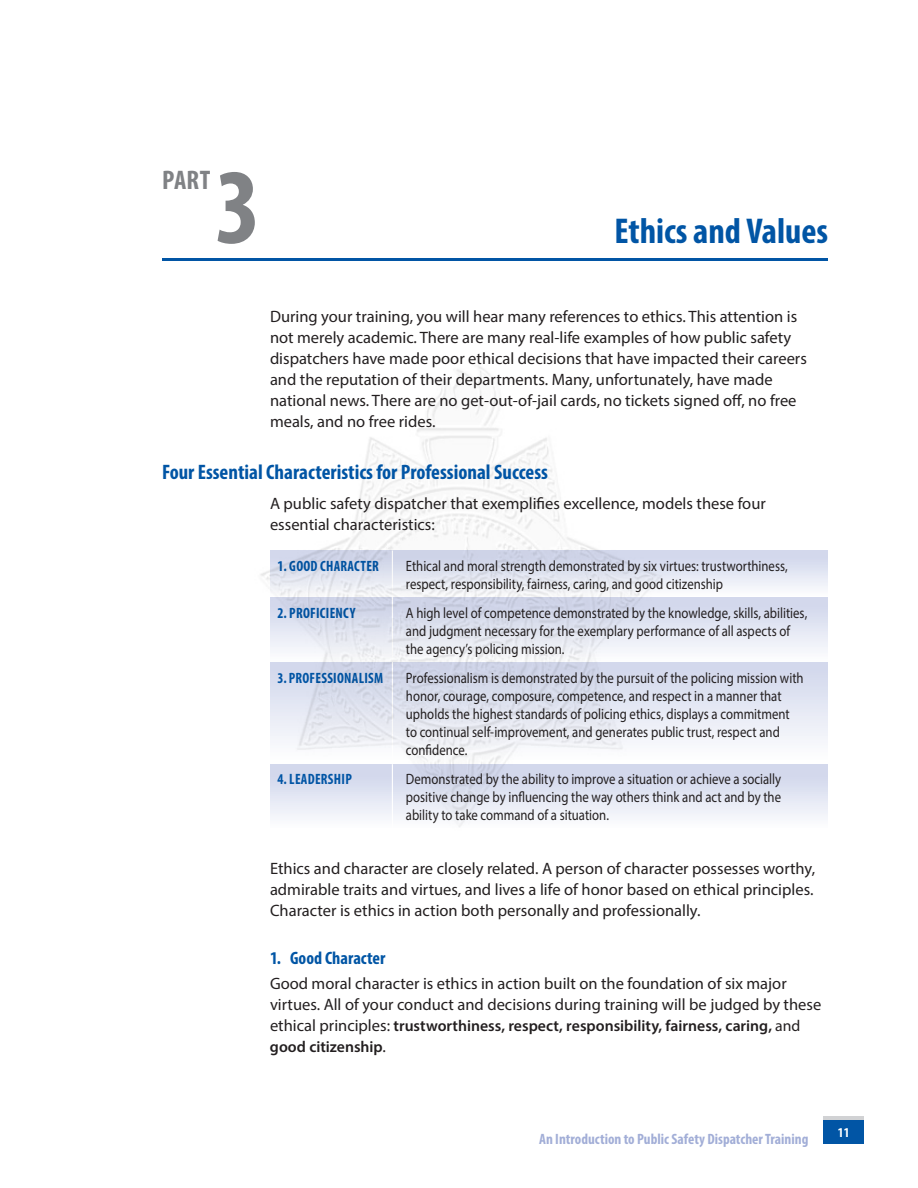
<style>
.page{position:relative;width:918px;height:1188px;background:#fff}
.page>*{position:absolute;margin:0;border:0;box-sizing:border-box;transform-origin:0 0}
.t1{font:700 condensed 108px "Myriad Pro";color:#808285}
.t2{font:700 condensed 36px "Myriad Pro";color:#0155a5}
.t3{font:700 condensed 27px "Myriad Pro";color:#808285}
.t4{font:700 condensed 21px "Myriad Pro";color:#0155a5}
.t5{font:700 condensed 18px "Myriad Pro";color:#0155a5}
.t6{font:16.5px/21px "Myriad Pro";color:#231f20}
.t7{font:600 15.75px/21px "Myriad Pro";color:#231f20}
.t8{font:15px/18px "Myriad Pro";color:#231f20;scale:.85 1}
.t9{font:700 condensed 15px "Myriad Pro";letter-spacing:.02em;color:#0155a5;scale:.95 1}
.t10{font:700 condensed 15px "Myriad Pro";color:#a2aed7}
.t11{font:700 condensed 13.5px "Myriad Pro";color:#fff}
.s1{font-weight:400;font-size:16.5px}
.s2{font-weight:400}
</style>
<div class="page">
<div style="left:824px;top:1116px;width:40px;height:18px;background:#d1d2d4"></div>
<div style="left:824px;top:1120px;width:40px;height:24px;background:#0155a5"></div>
<img style="left:260px;top:365px;width:338px;height:215px">
<hr style="left:162px;top:258px;width:666px;height:3px;background:#0155a5">
<div style="left:270px;top:550px;width:122px;height:48px;background:linear-gradient(to bottom,#c6cce3,#f5f6f7)"></div>
<div style="left:392px;top:550px;width:436px;height:48px;background:linear-gradient(to bottom,#c9cfe6,#f8f9f9)"></div>
<div style="left:270px;top:598px;width:122px;height:65px;background:linear-gradient(to bottom,#c7cce2,#fafafb)"></div>
<svg style="left:393px;top:598px;width:435px;height:65px"></svg>
<div style="left:270px;top:663px;width:122px;height:101px;background:linear-gradient(to bottom,#cad0e5,#fcfcfc)"></div>
<svg style="left:393px;top:663px;width:435px;height:101px"></svg>
<div style="left:270px;top:764px;width:122px;height:65px;background:linear-gradient(to bottom,#ccd2e9,#fcfdfe)"></div>
<div style="left:392px;top:764px;width:436px;height:65px;background:linear-gradient(to bottom,#cad0e7,#fcfdfe)"></div>
<hr style="left:392px;top:550px;width:1px;height:48px;background:#fff">
<hr style="left:392px;top:764px;width:1px;height:65px;background:#fff">
<h3 class="t3" style="left:162px;top:163px;width:50px">PART</h3>
<h1 class="t1" style="left:215px;top:140px;width:48px">3</h1>
<h2 class="t2" style="left:614px;top:209px;width:215px">Ethics and Values</h2>
<p class="t6" style="left:270px;top:305px;width:538px">During your training, you will hear many references to ethics. This attention is not merely academic. There are many real-life examples of how public safety dispatchers have made poor ethical decisions that have impacted their careers and the reputation of their departments. Many, unfortunately, have made national news. There are no get-out-of-jail cards, no tickets signed off, no free meals, and no free rides.</p>
<p class="t4" style="left:162px;top:459px;width:388px">Four Essential Characteristics for Professional Success</p>
<p class="t6" style="left:270px;top:493px;width:497px">A public safety dispatcher that exemplifies excellence, models these four essential characteristics:</p>
<p class="t9" style="left:278px;top:556px;width:108px">1. GOOD CHARACTER</p>
<p class="t8" style="left:406px;top:556px;width:451px">Ethical and moral strength demonstrated by six virtues: trustworthiness, respect, responsibility, fairness, caring, and good citizenship</p>
<p class="t9" style="left:278px;top:604px;width:84px">2. PROFICIENCY</p>
<p class="t8" style="left:406px;top:604px;width:474px">A high level of competence demonstrated by the knowledge, skills, abilities, and judgment necessary for the exemplary performance of all aspects of the agency’s policing mission.</p>
<p class="t9" style="left:278px;top:669px;width:113px">3. PROFESSIONALISM</p>
<p class="t8" style="left:406px;top:669px;width:469px">Professionalism is demonstrated by the pursuit of the policing mission with honor, courage, composure, competence, and respect in a manner that upholds the highest standards of policing ethics, displays a commitment to continual self-improvement, and generates public trust, respect and confidence.</p>
<p class="t9" style="left:278px;top:770px;width:80px">4. LEADERSHIP</p>
<p class="t8" style="left:406px;top:770px;width:443px;text-align:justify">Demonstrated by the ability to improve a situation or achieve a socially positive change by influencing the way others think and act and by the ability to take command of a situation.</p>
<p class="t6" style="left:270px;top:858px;width:547px;text-align:justify">Ethics and character are closely related. A person of character possesses worthy, admirable traits and virtues, and lives a life of honor based on ethical principles.<br>Character is ethics in action both personally and professionally.</p>
<p class="t5" style="left:270px;top:947px;width:117px">1. Good Character</p>
<p class="t6" style="left:270px;top:973px;width:553px">Good moral character is ethics in action built on the foundation of six major virtues. All of your conduct and decisions during training will be judged by these</p>
<p class="t7" style="left:270px;top:1015px;width:532px"><span class="s1">ethical principles:</span> trustworthiness, respect, responsibility, fairness, caring, <span class="s2">and </span>good citizenship<span class="s1">.</span></p>
<p class="t10" style="left:539px;top:1130px;width:271px">An Introduction to Public Safety Dispatcher Training</p>
<p class="t11" style="left:838px;top:1124px;width:13px">11</p>
</div>
